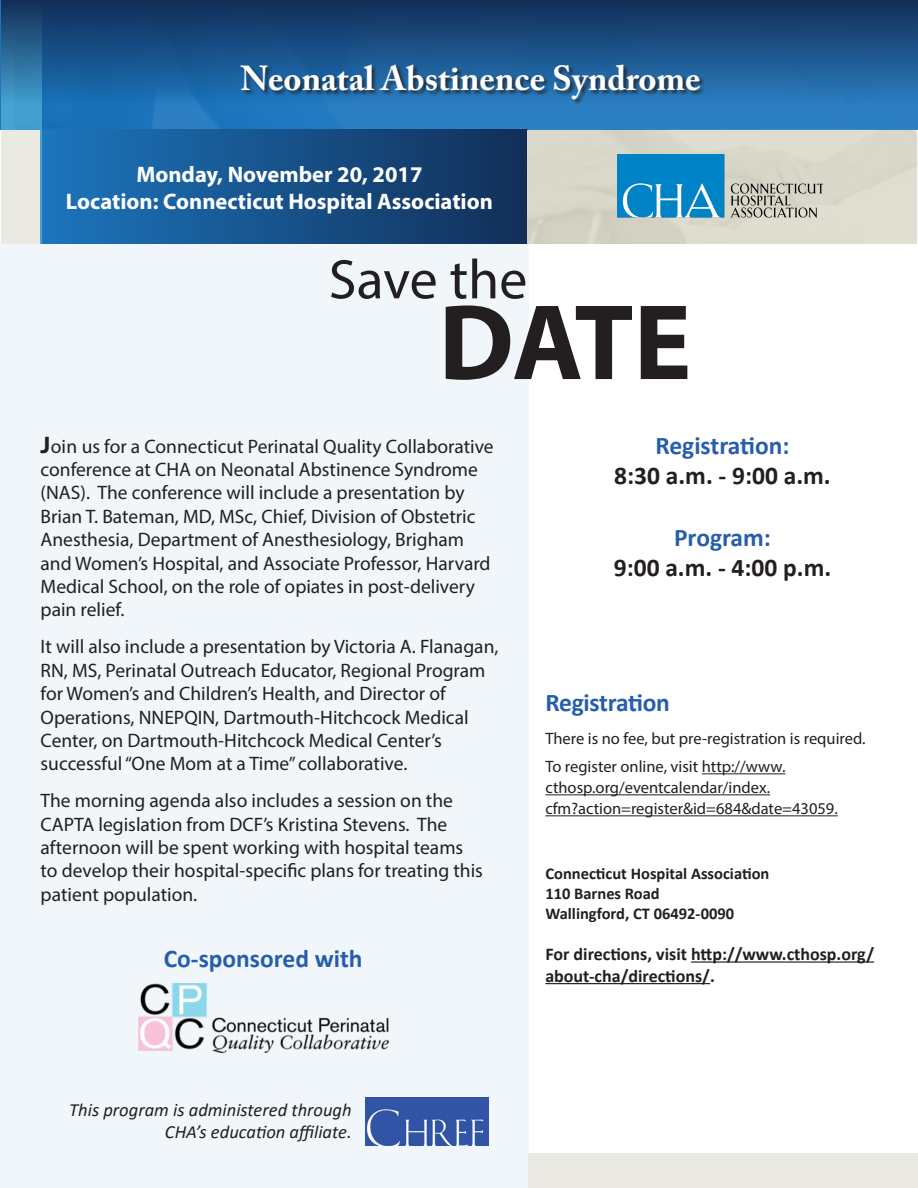
<style>
.page{position:relative;width:918px;height:1188px;background:#fff}
.page>*{position:absolute;margin:0;border:0;box-sizing:border-box;transform-origin:0 0}
.Company_Name{font:700 108.3px "Myriad Pro";color:#231f20}
.Company_Name-2{font:56.1px "Myriad Pro";color:#231f20}
.t1{font:700 34.5px "Adobe Caslon Pro";color:#fff}
.Company_Name-3{font:700 25.5px "Calibri";color:#231f20}
.Plain_Text{font:700 25.5px "Calibri";color:#275eac}
.Company_Name-4{font:700 25.5px "Calibri";color:#275eac}
.t2{font:700 22.5px "Myriad Pro";color:#fff}
.t3{font:19.5px/23.4px "Myriad Pro";color:#231f20}
.t4{font:italic 18.6px/22.2px "Calibri";color:#231f20;text-align:right}
.Company_Name-5{font:700 18px/21.6px "Calibri";color:#231f20}
.Plain_Text-2{font:16.5px/21px "Myriad Pro";color:#231f20}
.Company_Name-6{font:700 16.5px "Calibri";color:#231f20}
.s1{font-weight:700;font-size:24px}
</style>
<div class="page">
<img style="left:41px;top:104px;width:877px;height:26px">
<div style="left:0;top:243px;width:528px;height:945px;background:#f1f6fb"></div>
<div style="left:41px;top:130px;width:486px;height:113px;background:linear-gradient(to right,#1c76bd,#122f58)"></div>
<hr style="left:702px;top:773px;width:84px;height:1px;background:#231f20">
<hr style="left:545px;top:794px;width:225px;height:1px;background:#231f20">
<hr style="left:545px;top:815px;width:293px;height:1px;background:#231f20">
<hr style="left:691px;top:961px;width:183px;height:2px;background:#231f20">
<hr style="left:545px;top:983px;width:165px;height:1px;background:#231f20">
<svg style="left:1px;top:104px;width:40px;height:139px;background:#c8dade"></svg>
<svg style="left:1px;top:0;width:917px;height:104px;background:#1a4e82"></svg>
<div style="left:240px;top:65px;width:465px;height:40px;background:#231f20;opacity:.75"></div>
<div style="left:528px;top:1153px;width:390px;height:35px;background:#ebeae2"></div>
<img style="left:617px;top:154px;width:205px;height:64px">
<img style="left:366px;top:1097px;width:122px;height:49px">
<img style="left:139px;top:983px;width:250px;height:70px">
<p class="t1" style="left:240px;top:58px;width:462px">Neonatal Abstinence Syndrome</p>
<p class="t2" style="left:136px;top:160px;width:288px">Monday, November 20, 2017</p>
<p class="t2" style="left:66px;top:187px;width:428px">Location: Connecticut Hospital Association</p>
<p class="Company_Name-2" style="left:329px;top:245px;width:200px">Save the</p>
<p class="Company_Name" style="left:439px;top:272px;width:254px">DATE</p>
<p class="t3" style="left:41px;top:434px;width:455px"><span class="s1">J</span>oin us for a Connecticut Perinatal Quality Collaborative conference at CHA on Neonatal Abstinence Syndrome (NAS). The conference will include a presentation by Brian T. Bateman, MD, MSc, Chief, Division of Obstetric Anesthesia, Department of Anesthesiology, Brigham and Women’s Hospital, and Associate Professor, Harvard Medical School, on the role of opiates in post-delivery pain relief.</p>
<p class="t3" style="left:41px;top:635px;width:459px">It will also include a presentation by Victoria A. Flanagan, RN, MS, Perinatal Outreach Educator, Regional Program for Women’s and Children’s Health, and Director of Operations, NNEPQIN, Dartmouth-Hitchcock Medical Center, on Dartmouth-Hitchcock Medical Center’s successful “One Mom at a Time” collaborative.</p>
<p class="t3" style="left:41px;top:789px;width:444px">The morning agenda also includes a session on the CAPTA legislation from DCF’s Kristina Stevens. The afternoon will be spent working with hospital teams to develop their hospital-specific plans for treating this patient population.</p>
<p class="Plain_Text" style="left:164px;top:941px;width:201px">Co-sponsored with</p>
<p class="t4" style="left:69px;top:1098px;width:284px">This program is administered through<br>CHA’s education affiliate.</p>
<p class="Company_Name-4" style="left:655px;top:427px;width:136px">Registration:</p>
<p class="Company_Name-3" style="left:614px;top:458px;width:218px">8:30 a.m. - 9:00 a.m.</p>
<p class="Company_Name-4" style="left:674px;top:519px;width:98px">Program:</p>
<p class="Company_Name-3" style="left:614px;top:550px;width:219px">9:00 a.m. - 4:00 p.m.</p>
<p class="Plain_Text" style="left:545px;top:685px;width:126px">Registration</p>
<p class="Plain_Text-2" style="left:545px;top:728px;width:322px">There is no fee, but pre-registration is required.</p>
<p class="Plain_Text-2" style="left:545px;top:756px;width:294px">To register online, visit http://www. cthosp.org/eventcalendar/index. cfm?action=register&amp;id=684&amp;date=43059.</p>
<p class="Company_Name-6" style="left:545px;top:862px;width:226px">Connecticut Hospital Association</p>
<p class="Company_Name-6" style="left:545px;top:882px;width:116px">110 Barnes Road</p>
<p class="Company_Name-6" style="left:545px;top:901px;width:190px">Wallingford, CT 06492-0090</p>
<p class="Company_Name-5" style="left:545px;top:943px;width:330px">For directions, visit http://www.cthosp.org/ about-cha/directions/.</p>
</div>
